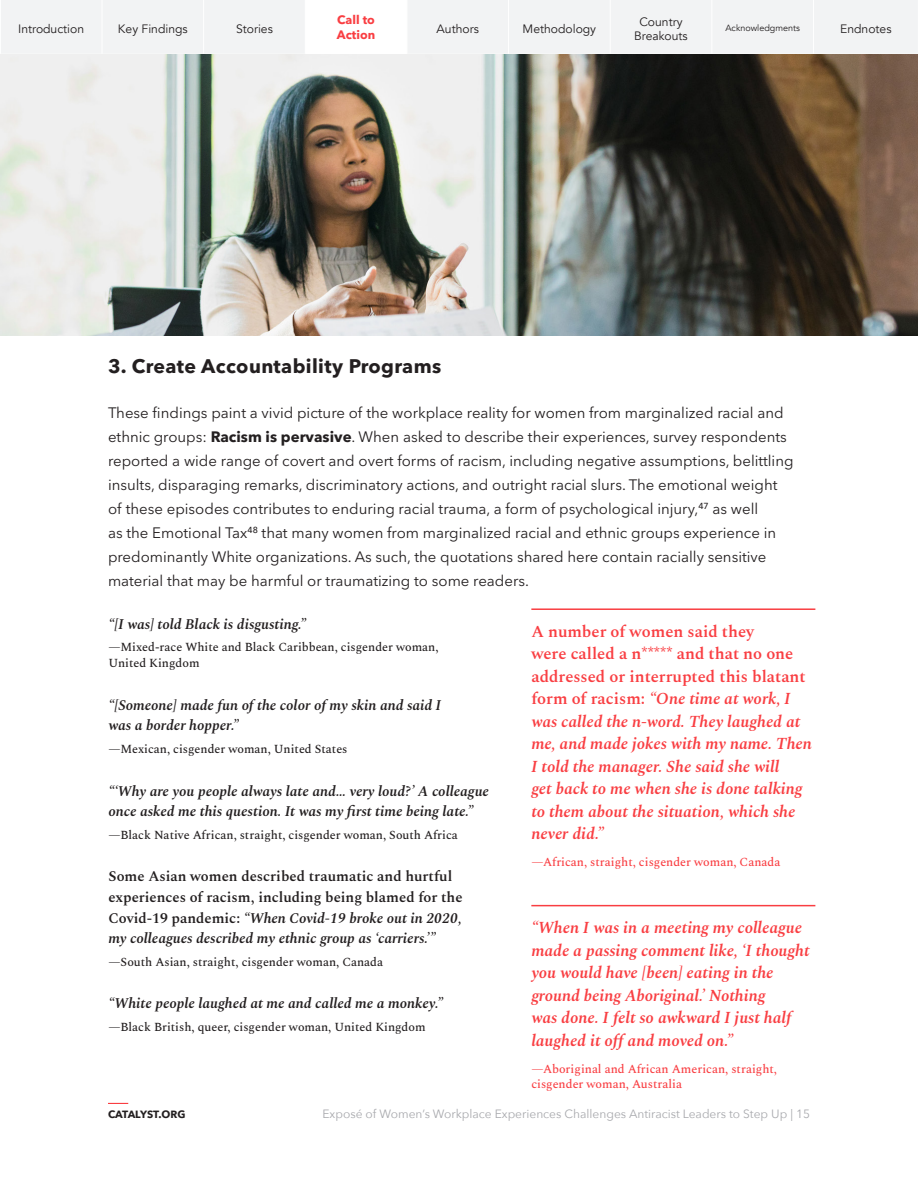
<style>
.page{position:relative;width:918px;height:1188px;background:#fff}
.page>*{position:absolute;margin:0;border:0;box-sizing:border-box;transform-origin:0 0}
.t1{font:700 19.5px "Avenir Next LT Pro";letter-spacing:.02em;color:#231f20}
.pullquote_source{font:italic 600 16.5px/22.5px "Spectral";color:#f93e42}
.body{font:15px/24px "Avenir Next LT Pro";color:#231f20}
.pullquote{font:italic 600 14.55px/20.7px "Spectral";color:#231f20}
.pullquote-2{font:600 14.55px/20.7px "Spectral";color:#231f20}
.pullquote_source-2{font:500 12.15px/15.8px "Spectral";color:#231f20}
.pullquote_source-3{font:500 12.15px/15.8px "Spectral";color:#f93e42}
.t2{font:12.15px/14.5px "Avenir";color:#231f20;text-align:center}
.t3{font:700 12.15px/14.5px "Avenir Next LT Pro";color:#f93e42}
.t4{font:12px "Avenir Next";color:#a8a9ad}
.t5{font:700 10.5px "Avenir Next";letter-spacing:-.01em;color:#231f20}
.t6{font:9px "Avenir";color:#231f20}
.s1{font-weight:700}
.s2{font-style:italic}
.s3{font-style:normal}
</style>
<div class="page">
<svg style="left:108px;top:1103px;width:20px;height:1px"></svg>
<img style="left:0;top:54px;width:918px;height:282px">
<hr style="left:531px;top:608px;width:284px;height:2px;background:#f93e42">
<hr style="left:531px;top:905px;width:284px;height:1px;background:#f93e42">
<svg style="left:1px;top:0;width:916px;height:53px;fill:#f2f3f4"></svg>
<hr style="left:203px;top:0;width:1px;height:54px;background:#fff">
<hr style="left:508px;top:0;width:1px;height:54px;background:#fff">
<hr style="left:610px;top:0;width:1px;height:54px;background:#fff">
<hr style="left:711px;top:0;width:1px;height:54px;background:#fff">
<hr style="left:813px;top:0;width:1px;height:54px;background:#fff">
<hr style="left:305px;top:0;width:1px;height:54px;background:#fff">
<hr style="left:407px;top:0;width:1px;height:54px;background:#fff">
<hr style="left:102px;top:0;width:1px;height:54px;background:#fff">
<p class="t2" style="left:18px;top:22px;width:67px">Introduction</p>
<p class="t2" style="left:118px;top:22px;width:71px">Key Findings</p>
<p class="t2" style="left:236px;top:22px;width:38px">Stories</p>
<p class="t3" style="left:337px;top:13px;width:40px">Call to<br>Action</p>
<p class="t2" style="left:437px;top:22px;width:44px">Authors</p>
<p class="t2" style="left:523px;top:22px;width:75px">Methodology</p>
<p class="t2" style="left:634px;top:14px;width:55px">Country<br>Breakouts</p>
<p class="t6" style="left:725px;top:23px;width:76px">Acknowledgments</p>
<p class="t2" style="left:840px;top:22px;width:53px">Endnotes</p>
<h2 class="t1" style="left:108px;top:355px;width:335px">3. Create Accountability Programs</h2>
<p class="body" style="left:108px;top:400px;width:687px">These findings paint a vivid picture of the workplace reality for women from marginalized racial and ethnic groups: <span class="s1">Racism is pervasive</span>. When asked to describe their experiences, survey respondents reported a wide range of covert and overt forms of racism, including negative assumptions, belittling insults, disparaging remarks, discriminatory actions, and outright racial slurs. The emotional weight of these episodes contributes to enduring racial trauma, a form of psychological injury,<sup>47</sup> as well<br>as the Emotional Tax<sup>48</sup> that many women from marginalized racial and ethnic groups experience in predominantly White organizations. As such, the quotations shared here contain racially sensitive material that may be harmful or traumatizing to some readers.</p>
<p class="pullquote" style="left:108px;top:613px;width:199px">“[I was] told Black is disgusting.”</p>
<p class="pullquote_source-2" style="left:108px;top:639px;width:332px">—Mixed-race White and Black Caribbean, cisgender woman,<br>United Kingdom</p>
<p class="pullquote" style="left:108px;top:694px;width:335px">“[Someone] made fun of the color of my skin and said I was a border hopper.”</p>
<p class="pullquote_source-2" style="left:108px;top:740px;width:241px">—Mexican, cisgender woman, United States</p>
<p class="pullquote" style="left:108px;top:779px;width:382px">“‘Why are you people always late and… very loud?’ A colleague once asked me this question. It was my first time being late.”</p>
<p class="pullquote_source-2" style="left:108px;top:826px;width:351px">—Black Native African, straight, cisgender woman, South Africa</p>
<p class="pullquote-2" style="left:108px;top:865px;width:356px">Some Asian women described traumatic and hurtful experiences of racism, including being blamed for the Covid-19 pandemic: <span class="s2">“When Covid-19 broke out in 2020, my colleagues described my ethnic group as ‘carriers.’”</span></p>
<p class="pullquote_source-2" style="left:108px;top:953px;width:276px">—South Asian, straight, cisgender woman, Canada</p>
<p class="pullquote" style="left:108px;top:992px;width:336px">“White people laughed at me and called me a monkey.”</p>
<p class="pullquote_source-2" style="left:108px;top:1018px;width:319px">—Black British, queer, cisgender woman, United Kingdom</p>
<p class="pullquote_source" style="left:531px;top:619px;width:282px"><span class="s3">A number of women said they<br>were called a n***** and that no one addressed or interrupted this blatant form of racism:</span> “One time at work, I was called the n-word. They laughed at me, and made jokes with my name. Then<br>I told the manager. She said she will<br>get back to me when she is done talking to them about the situation, which she never did.”</p>
<p class="pullquote_source-3" style="left:531px;top:853px;width:251px">—African, straight, cisgender woman, Canada</p>
<p class="pullquote_source" style="left:531px;top:915px;width:280px">“When I was in a meeting my colleague made a passing comment like, ‘I thought you would have [been] eating in the ground being Aboriginal.’ Nothing<br>was done. I felt so awkward I just half laughed it off and moved on.”</p>
<p class="pullquote_source-3" style="left:531px;top:1060px;width:247px">—Aboriginal and African American, straight, cisgender woman, Australia</p>
<p class="t5" style="left:108px;top:1105px;width:79px">CATALYST.ORG</p>
<p class="t4" style="left:323px;top:1103px;width:489px">Exposé of Women’s Workplace Experiences Challenges Antiracist Leaders to Step Up | 15</p>
</div>
